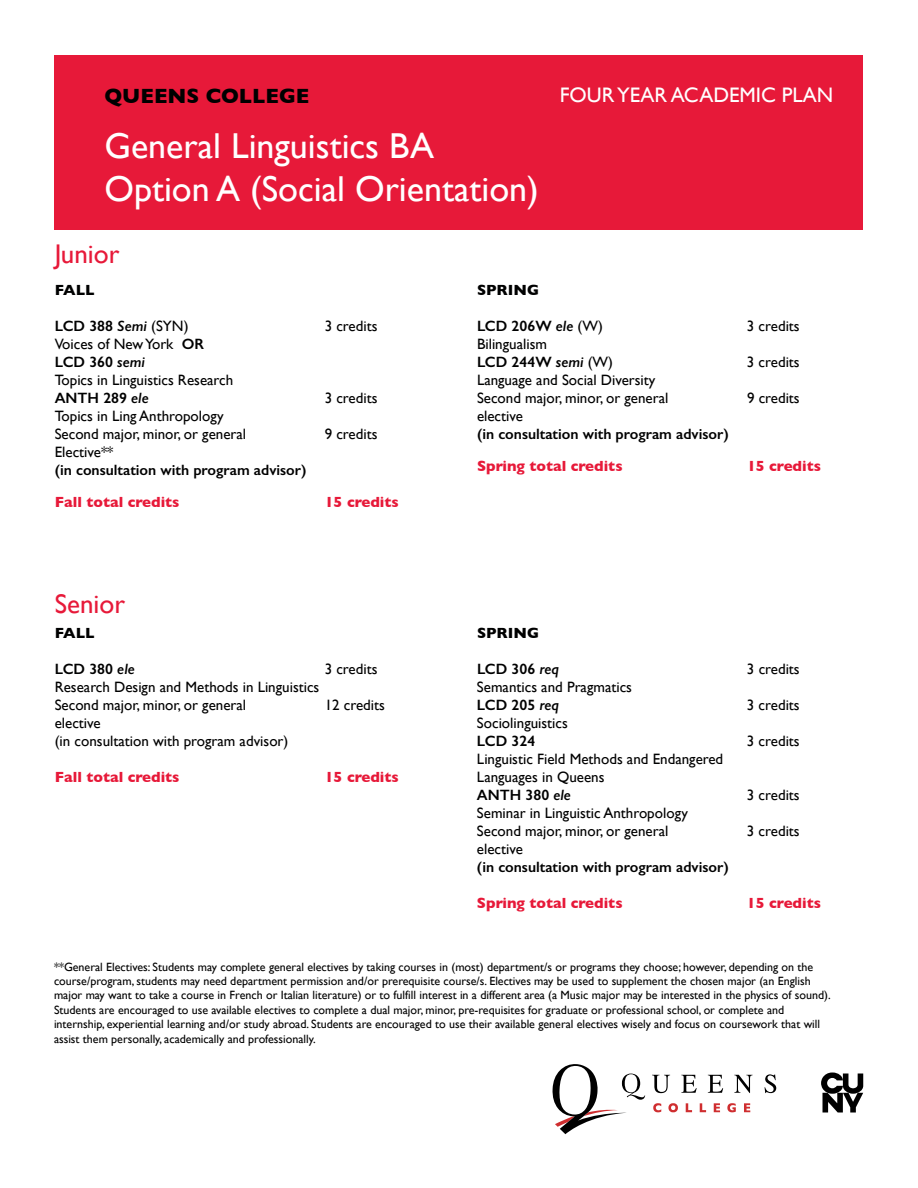
<style>
.page{position:relative;width:918px;height:1188px;background:#fff}
.page>*{position:absolute;margin:0;border:0;box-sizing:border-box;transform-origin:0 0}
.t1{font:36px/43.2px "Gill Sans";color:#fff}
.t2{font:27px "Gill Sans";color:#e71939}
.t3{font:21px "Gill Sans";color:#fff}
.t4{font:700 21px "Gill Sans";color:#000}
.t5{font:15px/18px "Gill Sans";color:#000101}
.t6{font:600 15px "Gill Sans";color:#000101}
.t7{font:700 15px "Gill Sans";color:#e71939}
.t8{font:700 15px "Gill Sans";color:#000101}
.t9{font:12px/14.4px "Gill Sans";color:#000101}
.s1{font-style:italic}
.s2{font-weight:400}
.s3{font-weight:600}
.s4{font-weight:600;font-style:italic}
</style>
<div class="page">
<div style="left:55px;top:55px;width:808px;height:175px;background:#e71939"></div>
<svg style="left:653px;top:1103px;width:8px;height:9px"></svg>
<svg style="left:668px;top:1103px;width:10px;height:9px"></svg>
<svg style="left:686px;top:1103px;width:6px;height:9px"></svg>
<svg style="left:700px;top:1103px;width:6px;height:9px"></svg>
<svg style="left:714px;top:1103px;width:6px;height:9px"></svg>
<svg style="left:727px;top:1103px;width:9px;height:9px"></svg>
<svg style="left:744px;top:1103px;width:6px;height:9px"></svg>
<svg style="left:652px;top:1075px;width:18px;height:18px"></svg>
<svg style="left:681px;top:1075px;width:16px;height:18px"></svg>
<svg style="left:708px;top:1075px;width:15px;height:18px"></svg>
<svg style="left:734px;top:1075px;width:19px;height:18px"></svg>
<svg style="left:765px;top:1074px;width:11px;height:19px"></svg>
<svg style="left:552px;top:1064px;width:93px;height:70px"></svg>
<svg style="left:821px;top:1073px;width:42px;height:40px"></svg>
<h3 class="t4" style="left:104px;top:79px;width:207px">QUEENS COLLEGE</h3>
<h1 class="t1" style="left:104px;top:124px;width:436px">General Linguistics BA<br>Option A (Social Orientation)</h1>
<h2 class="t2" style="left:55px;top:238px;width:66px">Junior</h2>
<h3 class="t3" style="left:560px;top:82px;width:275px">FOUR YEAR ACADEMIC PLAN</h3>
<p class="t8" style="left:55px;top:278px;width:41px">FALL</p>
<p class="t6" style="left:55px;top:317px;width:135px">LCD 388 <span class="s1">Semi</span> <span class="s2">(SYN)</span></p>
<p class="t5" style="left:325px;top:317px;width:54px">3 credits</p>
<p class="t5" style="left:55px;top:335px;width:180px">Voices of New York <span class="s3">OR<br>LCD 360</span> <span class="s4">semi<br></span>Topics in Linguistics Research<br><span class="s3">ANTH 289</span> <span class="s4">ele</span></p>
<p class="t5" style="left:325px;top:389px;width:54px">3 credits</p>
<p class="t5" style="left:55px;top:407px;width:193px">Topics in Ling Anthropology<br>Second major, minor, or general</p>
<p class="t5" style="left:325px;top:425px;width:54px">9 credits</p>
<p class="t5" style="left:55px;top:443px;width:60px">Elective**</p>
<p class="t6" style="left:55px;top:461px;width:253px">(in consultation with program advisor)</p>
<p class="t7" style="left:55px;top:490px;width:126px">Fall total credits</p>
<p class="t7" style="left:325px;top:490px;width:76px">15 credits</p>
<h2 class="t2" style="left:55px;top:588px;width:72px">Senior</h2>
<p class="t8" style="left:55px;top:622px;width:41px">FALL</p>
<p class="t6" style="left:55px;top:660px;width:82px">LCD 380 <span class="s1">ele</span></p>
<p class="t5" style="left:325px;top:660px;width:54px">3 credits</p>
<p class="t5" style="left:55px;top:678px;width:266px">Research Design and Methods in Linguistics<br>Second major, minor, or general</p>
<p class="t5" style="left:325px;top:696px;width:62px">12 credits</p>
<p class="t5" style="left:55px;top:714px;width:235px">elective<br>(in consultation with program advisor)</p>
<p class="t7" style="left:55px;top:766px;width:126px">Fall total credits</p>
<p class="t7" style="left:325px;top:766px;width:76px">15 credits</p>
<p class="t8" style="left:477px;top:278px;width:64px">SPRING</p>
<p class="t6" style="left:477px;top:317px;width:127px">LCD 206W <span class="s1">ele</span> <span class="s2">(W)</span></p>
<p class="t5" style="left:747px;top:317px;width:54px">3 credits</p>
<p class="t5" style="left:477px;top:335px;width:138px">Bilingualism<br><span class="s3">LCD 244W</span> <span class="s4">semi</span> (W)</p>
<p class="t5" style="left:747px;top:353px;width:54px">3 credits</p>
<p class="t5" style="left:477px;top:371px;width:193px">Language and Social Diversity<br>Second major, minor, or general</p>
<p class="t5" style="left:747px;top:389px;width:54px">9 credits</p>
<p class="t5" style="left:477px;top:407px;width:47px">elective</p>
<p class="t6" style="left:477px;top:425px;width:253px">(in consultation with program advisor)</p>
<p class="t7" style="left:477px;top:454px;width:147px">Spring total credits</p>
<p class="t7" style="left:747px;top:454px;width:76px">15 credits</p>
<p class="t8" style="left:477px;top:622px;width:64px">SPRING</p>
<p class="t6" style="left:477px;top:660px;width:84px">LCD 306 <span class="s1">req</span></p>
<p class="t5" style="left:747px;top:660px;width:54px">3 credits</p>
<p class="t5" style="left:477px;top:678px;width:157px">Semantics and Pragmatics<br><span class="s3">LCD 205</span> <span class="s4">req</span></p>
<p class="t5" style="left:747px;top:696px;width:54px">3 credits</p>
<p class="t5" style="left:477px;top:714px;width:92px">Sociolinguistics</p>
<p class="t6" style="left:477px;top:732px;width:60px">LCD 324</p>
<p class="t5" style="left:747px;top:732px;width:54px">3 credits</p>
<p class="t5" style="left:477px;top:750px;width:248px">Linguistic Field Methods and Endangered<br>Languages in Queens<br><span class="s3">ANTH 380</span> <span class="s4">ele</span></p>
<p class="t5" style="left:747px;top:786px;width:54px">3 credits</p>
<p class="t5" style="left:477px;top:804px;width:212px">Seminar in Linguistic Anthropology<br>Second major, minor, or general</p>
<p class="t5" style="left:747px;top:822px;width:54px">3 credits</p>
<p class="t5" style="left:477px;top:840px;width:47px">elective</p>
<p class="t6" style="left:477px;top:858px;width:253px">(in consultation with program advisor)</p>
<p class="t7" style="left:477px;top:892px;width:147px">Spring total credits</p>
<p class="t7" style="left:747px;top:892px;width:76px">15 credits</p>
<p class="t9" style="left:54px;top:959px;width:778px">**General Electives: Students may complete general electives by taking courses in (most) department/s or programs they choose; however, depending on the course/program, students may need department permission and/or prerequisite course/s. Electives may be used to supplement the chosen major (an English major may want to take a course in French or Italian literature) or to fulfill interest in a different area (a Music major may be interested in the physics of sound).<br>Students are encouraged to use available electives to complete a dual major, minor, pre-requisites for graduate or professional school, or complete and internship, experiential learning and/or study abroad. Students are encouraged to use their available general electives wisely and focus on coursework that will assist them personally, academically and professionally.</p>
</div>
